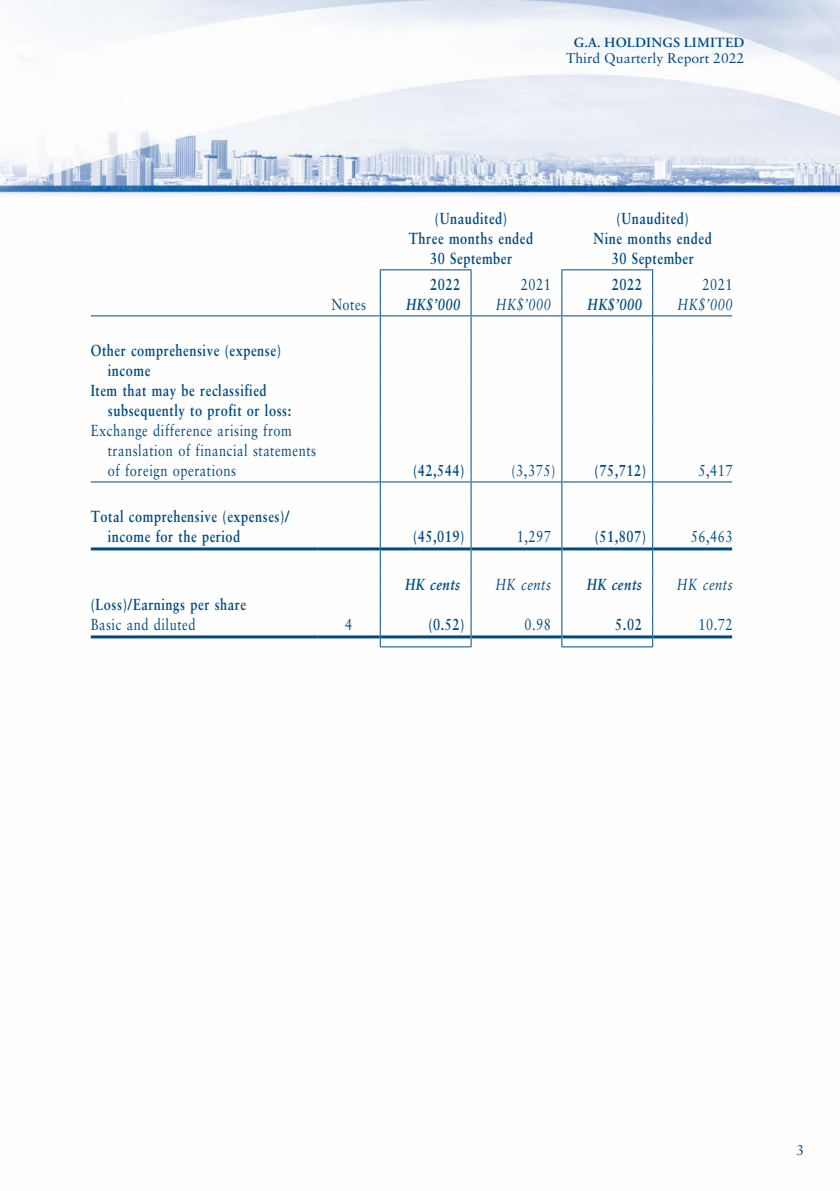
<style>
.page{position:relative;width:840px;height:1191px;background:#fff}
.page>*{position:absolute;margin:0;border:0;box-sizing:border-box;transform-origin:0 0}
.t1{font:700 16px/20px "Sabon LT Std";letter-spacing:.04em;color:#004b81;text-align:center;scale:.8 1}
.t2{font:16px/20px "Sabon LT Std";letter-spacing:.04em;color:#004b81;scale:.8 1}
.t3{font:italic 700 16px "Sabon LT Std";letter-spacing:.04em;color:#004b81;scale:.8 1}
.t4{font:italic 16px "Sabon LT Std";letter-spacing:.04em;color:#004b81;scale:.8 1}
.t5{font:14.2px "Sabon LT Std";color:#004b81}
.t6{font:14px "Sabon LT Std";color:#004b81}
.t7{font:600 14px "Adobe Garamond Pro";letter-spacing:.015em;color:#004b81}
</style>
<div class="page">
<img style="left:0;top:0;width:839px;height:648px">
<hr style="left:379px;top:269px;width:92px;height:1px;background:#004b81">
<hr style="left:561px;top:269px;width:91px;height:1px;background:#004b81">
<svg style="left:379px;top:270px;width:1px;height:66px"></svg>
<svg style="left:470px;top:270px;width:1px;height:66px"></svg>
<hr style="left:379px;top:336px;width:1px;height:40px;background:#004b81">
<hr style="left:470px;top:336px;width:1px;height:40px;background:#004b81">
<hr style="left:379px;top:376px;width:1px;height:40px;background:#004b81">
<hr style="left:470px;top:376px;width:1px;height:40px;background:#004b81">
<hr style="left:379px;top:416px;width:1px;height:60px;background:#004b81">
<hr style="left:470px;top:416px;width:1px;height:60px;background:#004b81">
<svg style="left:379px;top:476px;width:1px;height:26px"></svg>
<svg style="left:470px;top:476px;width:1px;height:26px"></svg>
<hr style="left:379px;top:502px;width:1px;height:40px;background:#004b81">
<hr style="left:470px;top:502px;width:1px;height:40px;background:#004b81">
<svg style="left:379px;top:542px;width:1px;height:104px"></svg>
<svg style="left:470px;top:542px;width:1px;height:104px"></svg>
<hr style="left:379px;top:646px;width:92px;height:1px;background:#004b81">
<svg style="left:561px;top:270px;width:1px;height:66px"></svg>
<hr style="left:561px;top:336px;width:1px;height:40px;background:#004b81">
<hr style="left:651px;top:336px;width:1px;height:40px;background:#004b81">
<hr style="left:561px;top:376px;width:1px;height:40px;background:#004b81">
<hr style="left:651px;top:376px;width:1px;height:40px;background:#004b81">
<hr style="left:561px;top:416px;width:1px;height:60px;background:#004b81">
<hr style="left:651px;top:416px;width:1px;height:60px;background:#004b81">
<svg style="left:561px;top:476px;width:1px;height:26px"></svg>
<svg style="left:651px;top:476px;width:1px;height:26px"></svg>
<hr style="left:561px;top:502px;width:1px;height:40px;background:#004b81">
<hr style="left:651px;top:502px;width:1px;height:40px;background:#004b81">
<svg style="left:561px;top:542px;width:1px;height:104px"></svg>
<svg style="left:651px;top:542px;width:1px;height:104px"></svg>
<hr style="left:561px;top:646px;width:91px;height:1px;background:#004b81">
<svg style="left:651px;top:270px;width:1px;height:66px"></svg>
<hr style="left:91px;top:315px;width:226px;height:1px;background:#004b81">
<hr style="left:317px;top:315px;width:62px;height:1px;background:#004b81">
<hr style="left:380px;top:315px;width:90px;height:1px;background:#004b81">
<hr style="left:471px;top:315px;width:90px;height:1px;background:#004b81">
<hr style="left:562px;top:315px;width:89px;height:1px;background:#004b81">
<hr style="left:652px;top:315px;width:79px;height:1px;background:#004b81">
<hr style="left:91px;top:481px;width:226px;height:1px;background:#004b81">
<hr style="left:317px;top:481px;width:62px;height:1px;background:#004b81">
<hr style="left:380px;top:481px;width:90px;height:1px;background:#004b81">
<hr style="left:471px;top:481px;width:90px;height:1px;background:#004b81">
<hr style="left:562px;top:481px;width:89px;height:1px;background:#004b81">
<hr style="left:652px;top:481px;width:79px;height:1px;background:#004b81">
<hr style="left:91px;top:547px;width:226px;height:3px;background:#004b81">
<hr style="left:317px;top:547px;width:62px;height:3px;background:#004b81">
<hr style="left:380px;top:547px;width:90px;height:3px;background:#004b81">
<hr style="left:471px;top:547px;width:90px;height:3px;background:#004b81">
<hr style="left:562px;top:547px;width:89px;height:3px;background:#004b81">
<hr style="left:652px;top:547px;width:79px;height:3px;background:#004b81">
<hr style="left:91px;top:635px;width:226px;height:3px;background:#004b81">
<hr style="left:317px;top:635px;width:62px;height:3px;background:#004b81">
<hr style="left:380px;top:635px;width:90px;height:3px;background:#004b81">
<hr style="left:471px;top:635px;width:90px;height:3px;background:#004b81">
<hr style="left:562px;top:635px;width:89px;height:3px;background:#004b81">
<hr style="left:652px;top:635px;width:79px;height:3px;background:#004b81">
<p class="t7" style="left:573px;top:34px;width:172px">G.A. HOLDINGS LIMITED</p>
<p class="t6" style="left:565px;top:50px;width:180px">Third Quarterly Report 2022</p>
<p class="t1" style="left:434px;top:208px;width:92px">(Unaudited)</p>
<p class="t1" style="left:616px;top:208px;width:92px">(Unaudited)</p>
<p class="t1" style="left:408px;top:228px;width:157px">Three months ended<br>30 September</p>
<p class="t1" style="left:593px;top:228px;width:149px">Nine months ended<br>30 September</p>
<p class="t1" style="left:430px;top:274px;width:39px">2022</p>
<p class="t2" style="left:520px;top:275px;width:39px">2021</p>
<p class="t1" style="left:611px;top:274px;width:39px">2022</p>
<p class="t2" style="left:702px;top:275px;width:39px">2021</p>
<p class="t1" style="left:91px;top:340px;width:239px">Other comprehensive (expense)</p>
<p class="t1" style="left:108px;top:360px;width:55px">income</p>
<p class="t1" style="left:91px;top:380px;width:221px">Item that may be reclassified</p>
<p class="t1" style="left:108px;top:400px;width:231px">subsequently to profit or loss:</p>
<p class="t2" style="left:108px;top:421px;width:262px;text-indent:-17px">Exchange difference arising from translation of financial statements of foreign operations</p>
<p class="t1" style="left:108px;top:506px;width:229px;text-align:left;text-indent:-17px">Total comprehensive (expenses)/ income for the period</p>
<p class="t2" style="left:331px;top:295px;width:45px">Notes</p>
<p class="t3" style="left:406px;top:295px;width:69px">HK$’000</p>
<p class="t4" style="left:495px;top:295px;width:70px">HK$’000</p>
<p class="t3" style="left:587px;top:295px;width:69px">HK$’000</p>
<p class="t4" style="left:677px;top:295px;width:70px">HK$’000</p>
<p class="t1" style="left:413px;top:460px;width:66px">(42,544)</p>
<p class="t2" style="left:511px;top:461px;width:56px">(3,375)</p>
<p class="t1" style="left:594px;top:460px;width:66px">(75,712)</p>
<p class="t2" style="left:698px;top:461px;width:44px">5,417</p>
<p class="t1" style="left:413px;top:526px;width:66px">(45,019)</p>
<p class="t2" style="left:516px;top:527px;width:44px">1,297</p>
<p class="t1" style="left:594px;top:526px;width:66px">(51,807)</p>
<p class="t2" style="left:690px;top:527px;width:54px">56,463</p>
<p class="t3" style="left:405px;top:575px;width:70px">HK cents</p>
<p class="t4" style="left:495px;top:575px;width:71px">HK cents</p>
<p class="t3" style="left:586px;top:575px;width:70px">HK cents</p>
<p class="t4" style="left:676px;top:575px;width:71px">HK cents</p>
<p class="t1" style="left:91px;top:594px;width:195px">(Loss)/Earnings per share</p>
<p class="t2" style="left:91px;top:615px;width:132px">Basic and diluted</p>
<p class="t2" style="left:345px;top:615px;width:10px">4</p>
<p class="t1" style="left:428px;top:614px;width:47px">(0.52)</p>
<p class="t2" style="left:524px;top:615px;width:35px">0.98</p>
<p class="t1" style="left:615px;top:614px;width:35px">5.02</p>
<p class="t2" style="left:698px;top:615px;width:44px">10.72</p>
<p class="t5" style="left:795px;top:1141px;width:9px">3</p>
</div>
